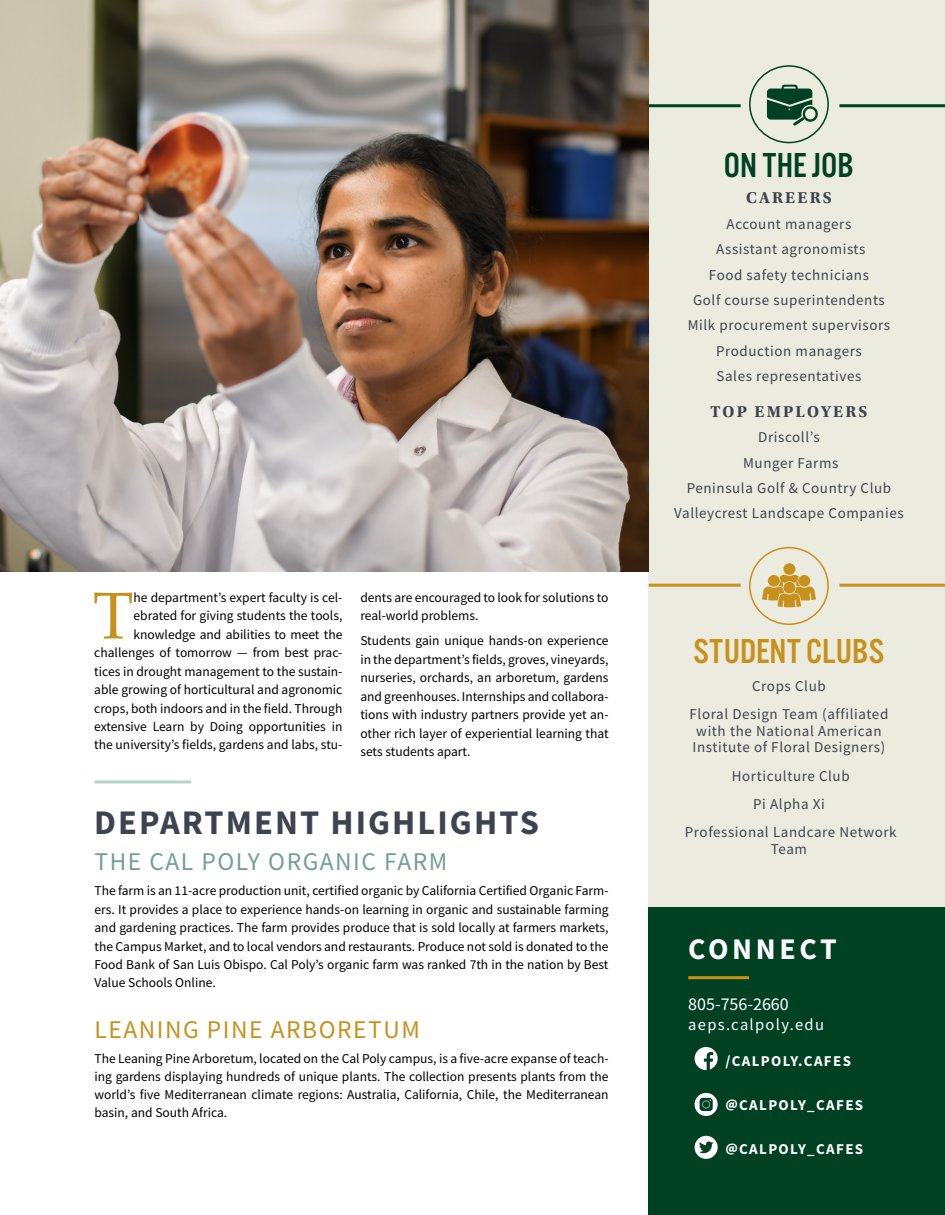
<style>
.page{position:relative;width:945px;height:1215px;background:#fff}
.page>*{position:absolute;margin:0;border:0;box-sizing:border-box;transform-origin:0 0}
.dropcap{font:66.45px "Palatino";color:#c7911b}
.sidebar_headingg{font:36px "Alternate Got No 3 D";color:#c7911b}
.sidebar_headingg-2{font:36px "Alternate Got No 3 D";color:#004023}
.t1{font:700 34.5px "Source Sans Pro";letter-spacing:.06em;color:#3e444f}
.t2{font:700 30px "Source Sans Pro";letter-spacing:.12em;color:#fff}
.Highlight_heading{font:25.5px "Source Sans Pro";letter-spacing:.06em;color:#70a095}
.Highlight_heading-2{font:25.5px "Source Sans Pro";letter-spacing:.06em;color:#c7911b}
.t3{font:18px "Source Sans Pro";color:#fff}
.t4{font:16.5px "Source Sans Pro";letter-spacing:.08em;color:#fff}
.careers_subhead{font:700 16.5px "Utopia Std";letter-spacing:.13em;color:#3e444f}
.careers_subhead-2{font:700 16.5px "Utopia Std";letter-spacing:.135em;color:#3f454f}
.careers_list{font:15px "Source Sans Pro";letter-spacing:.04em;color:#3f454f}
.clubs_list{font:15px/16.5px "Source Sans Pro";letter-spacing:.04em;color:#3f454f}
.contact{font:700 15px "Source Sans Pro";letter-spacing:.09em;color:#fff}
.Body{font:13.5px/18.5px "Source Sans Pro";color:#000;text-align:justify}
.dropcap-2{font:13.5px/18.5px "Source Sans Pro";color:#000;text-align:right}
</style>
<div class="page">
<div style="left:649px;top:0;width:296px;height:910px;background:#ecebe0"></div>
<div style="left:649px;top:908px;width:296px;height:307px;background:#004023"></div>
<svg style="left:695px;top:1047px;width:23px;height:23px"></svg>
<svg style="left:695px;top:1093px;width:23px;height:23px"></svg>
<svg style="left:695px;top:1136px;width:23px;height:23px"></svg>
<hr style="left:649px;top:584px;width:92px;height:3px;background:#c7911b">
<hr style="left:632px;top:104px;width:109px;height:3px;background:#004023">
<hr style="left:839px;top:584px;width:106px;height:3px;background:#c7911b">
<hr style="left:839px;top:104px;width:106px;height:3px;background:#004023">
<img style="left:0;top:0;width:649px;height:572px">
<div style="left:749px;top:65px;width:80px;height:78px;border:2px solid #004023;border-radius:50%"></div>
<svg style="left:767px;top:85px;width:51px;height:41px"></svg>
<div style="left:749px;top:547px;width:80px;height:78px;border:2px solid #c7911b;border-radius:50%"></div>
<svg style="left:762px;top:563px;width:54px;height:44px"></svg>
<hr style="left:94px;top:780px;width:97px;height:3px;background:#b5d5cb">
<hr style="left:688px;top:976px;width:61px;height:3px;background:#c89118">
<p class="dropcap-2" style="left:94px;top:588px;width:250px">he department’s expert faculty is cel&shy;ebrated for giving students the tools, knowledge and abilities to meet the challenges of tomorrow — from best prac&shy;tices in drought management to the sustain&shy;able growing of horticultural and agronomic crops, both indoors and in the field. Through extensive Learn by Doing opportunities in the university’s fields, gardens and labs, stu-</p>
<p class="dropcap-2" style="left:360px;top:588px;width:250px;text-align:left">dents are encouraged to look for solutions to real-world problems.</p>
<p class="dropcap" style="left:93px;top:561px;width:42px">T</p>
<p class="Body" style="left:360px;top:632px;width:250px">Students gain unique hands-on experience in the department’s fields, groves, vineyards, nurseries, orchards, an arboretum, gardens and greenhouses. Internships and collabora&shy;tions with industry partners provide yet an&shy;other rich layer of experiential learning that sets students apart.</p>
<p class="t1" style="left:94px;top:799px;width:446px">DEPARTMENT HIGHLIGHTS</p>
<p class="Highlight_heading" style="left:94px;top:845px;width:354px">THE CAL POLY ORGANIC FARM</p>
<p class="Body" style="left:94px;top:881px;width:516px">The farm is an 11-acre production unit, certified organic by California Certified Organic Farm&shy;ers. It provides a place to experience hands-on learning in organic and sustainable farming and gardening practices. The farm provides produce that is sold locally at farmers markets, the Campus Market, and to local vendors and restaurants. Produce not sold is donated to the Food Bank of San Luis Obispo. Cal Poly’s organic farm was ranked 7th in the nation by Best Value Schools Online.</p>
<p class="Highlight_heading-2" style="left:94px;top:1014px;width:327px">LEANING PINE ARBORETUM</p>
<p class="Body" style="left:94px;top:1050px;width:516px;line-height:18px">The Leaning Pine Arboretum, located on the Cal Poly campus, is a five-acre expanse of teach&shy;ing gardens displaying hundreds of unique plants. The collection presents plants from the world’s five Mediterranean climate regions: Australia, California, Chile, the Mediterranean basin, and South Africa.</p>
<p class="sidebar_headingg-2" style="left:724px;top:146px;width:132px">ON THE JOB</p>
<p class="careers_subhead-2" style="left:746px;top:188px;width:87px">CAREERS</p>
<p class="careers_list" style="left:727px;top:214px;width:126px">Account managers</p>
<p class="careers_list" style="left:716px;top:240px;width:151px">Assistant agronomists</p>
<p class="careers_list" style="left:709px;top:265px;width:162px">Food safety technicians</p>
<p class="careers_list" style="left:693px;top:290px;width:193px">Golf course superintendents</p>
<p class="careers_list" style="left:688px;top:316px;width:204px">Milk procurement supervisors</p>
<p class="careers_list" style="left:716px;top:341px;width:147px">Production managers</p>
<p class="careers_list" style="left:717px;top:367px;width:146px">Sales representatives</p>
<p class="careers_subhead" style="left:710px;top:402px;width:159px">TOP EMPLOYERS</p>
<p class="careers_list" style="left:758px;top:428px;width:63px">Driscoll’s</p>
<p class="careers_list" style="left:743px;top:453px;width:97px">Munger Farms</p>
<p class="careers_list" style="left:687px;top:479px;width:206px">Peninsula Golf &amp; Country Club</p>
<p class="careers_list" style="left:674px;top:504px;width:231px">Valleycrest Landscape Companies</p>
<p class="sidebar_headingg" style="left:694px;top:632px;width:192px">STUDENT CLUBS</p>
<p class="clubs_list" style="left:752px;top:678px;width:75px">Crops Club</p>
<p class="clubs_list" style="left:690px;top:706px;width:200px">Floral Design Team (affiliated with the National American<br>Institute of Floral Designers)</p>
<p class="clubs_list" style="left:732px;top:767px;width:119px">Horticulture Club</p>
<p class="clubs_list" style="left:753px;top:796px;width:73px">Pi Alpha Xi</p>
<p class="clubs_list" style="left:685px;top:824px;width:213px;text-align:center">Professional Landcare Network<br>Team</p>
<p class="t2" style="left:688px;top:929px;width:150px">CONNECT</p>
<p class="t3" style="left:688px;top:992px;width:102px">805-756-2660</p>
<p class="t4" style="left:688px;top:1014px;width:137px">aeps.calpoly.edu</p>
<p class="contact" style="left:725px;top:1050px;width:127px">/CALPOLY.CAFES</p>
<p class="contact" style="left:725px;top:1095px;width:139px">@CALPOLY_CAFES</p>
<p class="contact" style="left:725px;top:1139px;width:139px">@CALPOLY_CAFES</p>
</div>
